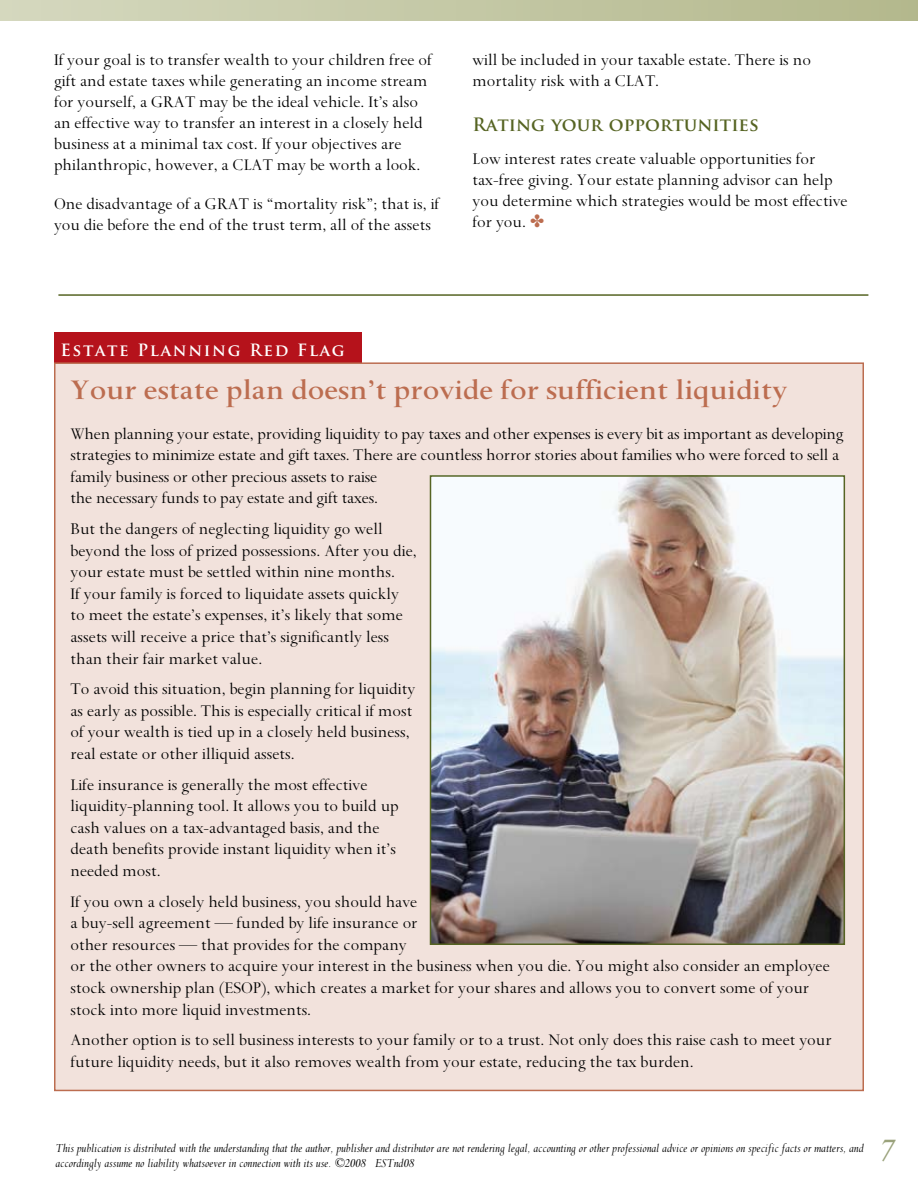
<style>
.page{position:relative;width:918px;height:1188px;background:#fff}
.page>*{position:absolute;margin:0;border:0;box-sizing:border-box;transform-origin:0 0}
.t1{font:600 31.5px "Spectrum MT Std";color:#bc6d50}
.t2{font:italic 31.5px "Times New Roman MT Std";color:#9aa27b}
.t3{font:18px/21.6px "Spectrum MT Std";color:#000}
.t4{font:700 18px "Trajan Pro";color:#566423}
.t5{font:700 16.5px "Trajan Pro";letter-spacing:.1em;color:#fff}
.t6{font:italic 13.5px/15px "Spectrum MT Std";color:#000}
</style>
<div class="page">
<div style="left:0;top:0;width:918px;height:21px;background:linear-gradient(to right,#d5d8bf,#b4b88c)"></div>
<hr style="left:58px;top:294px;width:810px;height:2px;background:#566423">
<div style="left:54px;top:332px;width:307px;height:35px;background:#b5121b"></div>
<div style="left:55px;top:363px;width:808px;height:727px;background:#f2e2dc"></div>
<img style="left:433px;top:478px;width:409px;height:464px">
<div style="left:430px;top:475px;width:415px;height:470px;border:2px solid #566423"></div>
<p class="t3" style="left:54px;top:50px;width:379px;line-height:21px">If your goal is to transfer wealth to your children free of gift and estate taxes while generating an income stream for yourself, a GRAT may be the ideal vehicle. It’s also an effective way to transfer an interest in a closely held business at a minimal tax cost. If your objectives are philanthropic, however, a CLAT may be worth a look.</p>
<p class="t3" style="left:54px;top:194px;width:387px;line-height:21px">One disadvantage of a GRAT is “mortality risk”; that is, if you die before the end of the trust term, all of the assets</p>
<p class="t3" style="left:472px;top:50px;width:340px;line-height:21px">will be included in your taxable estate. There is no mortality risk with a CLAT.</p>
<p class="t4" style="left:472px;top:114px;width:288px">Rating your opportunities</p>
<p class="t3" style="left:472px;top:149px;width:377px;line-height:21px">Low interest rates create valuable opportunities for tax-free giving. Your estate planning advisor can help you determine which strategies would be most effective for you.</p>
<p class="t5" style="left:60px;top:339px;width:286px">Estate Planning Red Flag</p>
<h1 class="t1" style="left:70px;top:373px;width:719px">Your estate plan doesn’t provide for sufficient liquidity</h1>
<p class="t3" style="left:70px;top:423px;width:775px">When planning your estate, providing liquidity to pay taxes and other expenses is every bit as important as developing strategies to minimize estate and gift taxes. There are countless horror stories about families who were forced to sell a family business or other precious assets to raise<br>the necessary funds to pay estate and gift taxes.</p>
<p class="t3" style="left:70px;top:518px;width:348px">But the dangers of neglecting liquidity go well beyond the loss of prized possessions. After you die, your estate must be settled within nine months.<br>If your family is forced to liquidate assets quickly to meet the estate’s expenses, it’s likely that some assets will receive a price that’s significantly less than their fair market value.</p>
<p class="t3" style="left:70px;top:678px;width:346px">To avoid this situation, begin planning for liquidity as early as possible. This is especially critical if most of your wealth is tied up in a closely held business, real estate or other illiquid assets.</p>
<p class="t3" style="left:70px;top:774px;width:330px">Life insurance is generally the most effective liquidity-planning tool. It allows you to build up cash values on a tax-advantaged basis, and the death benefits provide instant liquidity when it’s needed most.</p>
<p class="t3" style="left:70px;top:891px;width:761px">If you own a closely held business, you should have<br>a buy-sell agreement — funded by life insurance or<br>other resources — that provides for the company<br>or the other owners to acquire your interest in the business when you die. You might also consider an employee stock ownership plan (ESOP), which creates a market for your shares and allows you to convert some of your stock into more liquid investments.</p>
<p class="t3" style="left:70px;top:1029px;width:763px">Another option is to sell business interests to your family or to a trust. Not only does this raise cash to meet your future liquidity needs, but it also removes wealth from your estate, reducing the tax burden.</p>
<p class="t6" style="left:56px;top:1140px;width:810px">This publication is distributed with the understanding that the author, publisher and distributor are not rendering legal, accounting or other professional advice or opinions on specific facts or matters, and accordingly assume no liability whatsoever in connection with its use. ©2008 ESTnd08</p>
<h1 class="t2" style="left:879px;top:1133px;width:17px">7</h1>
</div>
